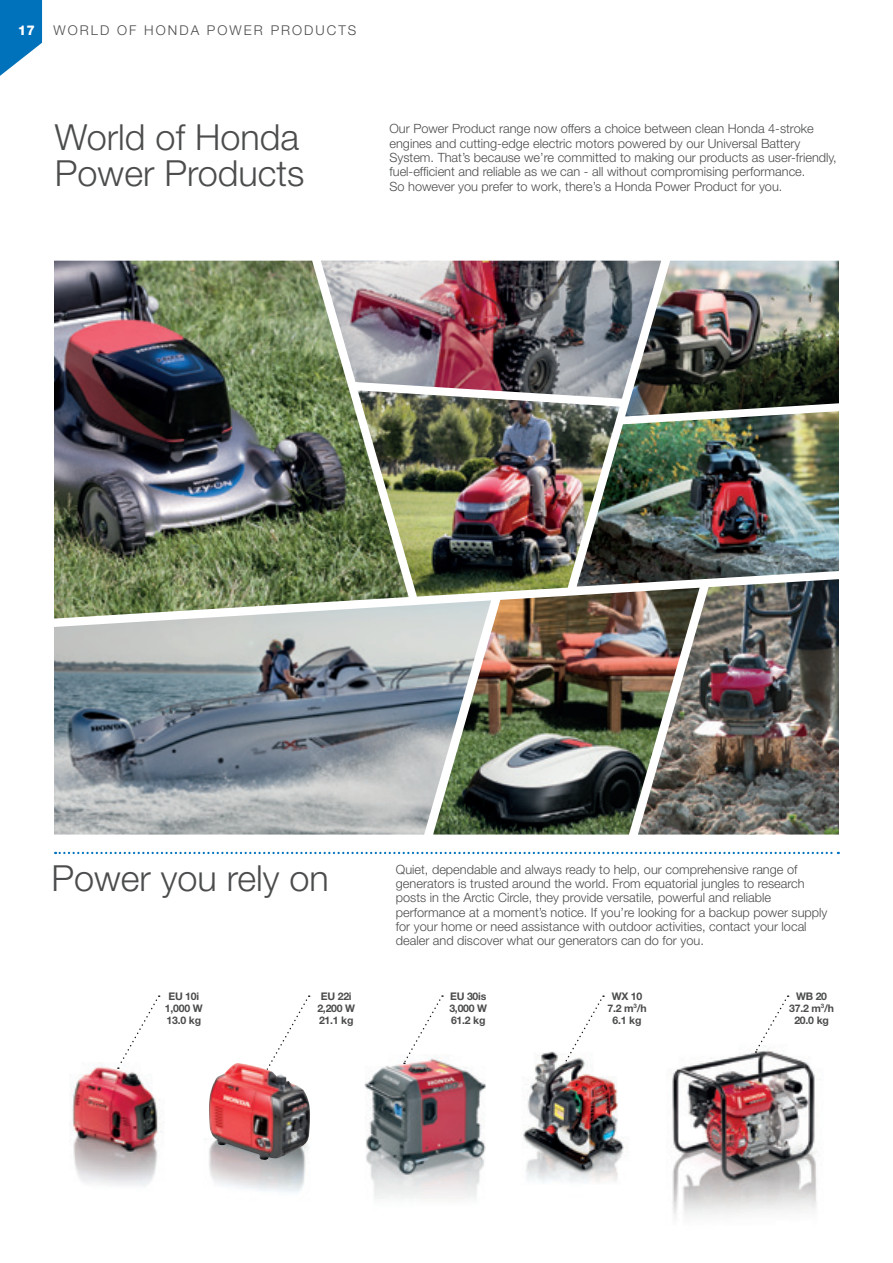
<style>
.page{position:relative;width:893px;height:1263px;background:#fff}
.page>*{position:absolute;margin:0;border:0;box-sizing:border-box;transform-origin:0 0}
.t1{font:300 36px/36px "Helvetica Neue LT Std";color:#4b4c4d}
.t2{font:300 13.5px "Helvetica Neue LT Std";letter-spacing:.15em;color:#4b4c4d}
.t3{font:800 13.5px "Helvetica Neue LT Std";color:#fff}
.t4{font:300 12.75px/14.2px "Helvetica Neue LT Std";color:#4b4c4d}
.t5{font:700 10.5px/12px "Helvetica Neue LT Std";letter-spacing:-.02em;color:#4b4c4d;text-align:center}
</style>
<div class="page">
<img style="left:626px;top:261px;width:213px;height:150px">
<img style="left:54px;top:604px;width:379px;height:230px">
<img style="left:433px;top:591px;width:205px;height:243px">
<img style="left:409px;top:261px;width:252px;height:138px">
<img style="left:409px;top:390px;width:211px;height:207px">
<img style="left:638px;top:587px;width:201px;height:247px">
<img style="left:577px;top:411px;width:262px;height:176px">
<img style="left:54px;top:261px;width:355px;height:358px">
<svg style="left:55px;top:852px;width:784px;height:2px"></svg>
<svg style="left:120px;top:995px;width:40px;height:67px"></svg>
<img style="left:69px;top:1062px;width:95px;height:124px">
<img style="left:73px;top:1067px;width:83px;height:84px">
<svg style="left:271px;top:995px;width:39px;height:67px"></svg>
<img style="left:523px;top:1051px;width:101px;height:131px">
<svg style="left:562px;top:995px;width:42px;height:72px"></svg>
<img style="left:672px;top:1051px;width:148px;height:167px">
<svg style="left:755px;top:995px;width:34px;height:58px"></svg>
<img style="left:364px;top:1056px;width:122px;height:143px">
<svg style="left:403px;top:995px;width:40px;height:69px"></svg>
<img style="left:205px;top:1139px;width:101px;height:53px">
<img style="left:209px;top:1063px;width:101px;height:97px">
<svg style="left:0;top:0;width:42px;height:76px"></svg>
<p class="t3" style="left:18px;top:22px;width:19px">17</p>
<p class="t2" style="left:54px;top:22px;width:304px">WORLD OF HONDA POWER PRODUCTS</p>
<h1 class="t1" style="left:55px;top:119px;width:251px">World of Honda<br>Power Products</h1>
<p class="t4" style="left:389px;top:122px;width:449px">Our Power Product range now offers a choice between clean Honda 4-stroke engines and cutting-edge electric motors powered by our Universal Battery System. That’s because we’re committed to making our products as user-friendly, fuel-efficient and reliable as we can - all without compromising performance.<br>So however you prefer to work, there’s a Honda Power Product for you.</p>
<h1 class="t1" style="left:51px;top:859px;width:279px">Power you rely on</h1>
<p class="t4" style="left:396px;top:862px;width:433px">Quiet, dependable and always ready to help, our comprehensive range of generators is trusted around the world. From equatorial jungles to research posts in the Arctic Circle, they provide versatile, powerful and reliable performance at a moment’s notice. If you’re looking for a backup power supply for your home or need assistance with outdoor activities, contact your local dealer and discover what our generators can do for you.</p>
<p class="t5" style="left:165px;top:990px;width:39px">EU 10i<br>1,000 W<br>13.0 kg</p>
<p class="t5" style="left:317px;top:990px;width:39px">EU 22i<br>2,200 W<br>21.1 kg</p>
<p class="t5" style="left:607px;top:989px;width:41px">WX 10<br>7.2 m<sup>3</sup>/h<br>6.1 kg</p>
<p class="t5" style="left:789px;top:989px;width:46px">WB 20<br>37.2 m<sup>3</sup>/h<br>20.0 kg</p>
<p class="t5" style="left:449px;top:989px;width:39px;text-align:justify">EU 30is 3,000 W 61.2 kg</p>
</div>
